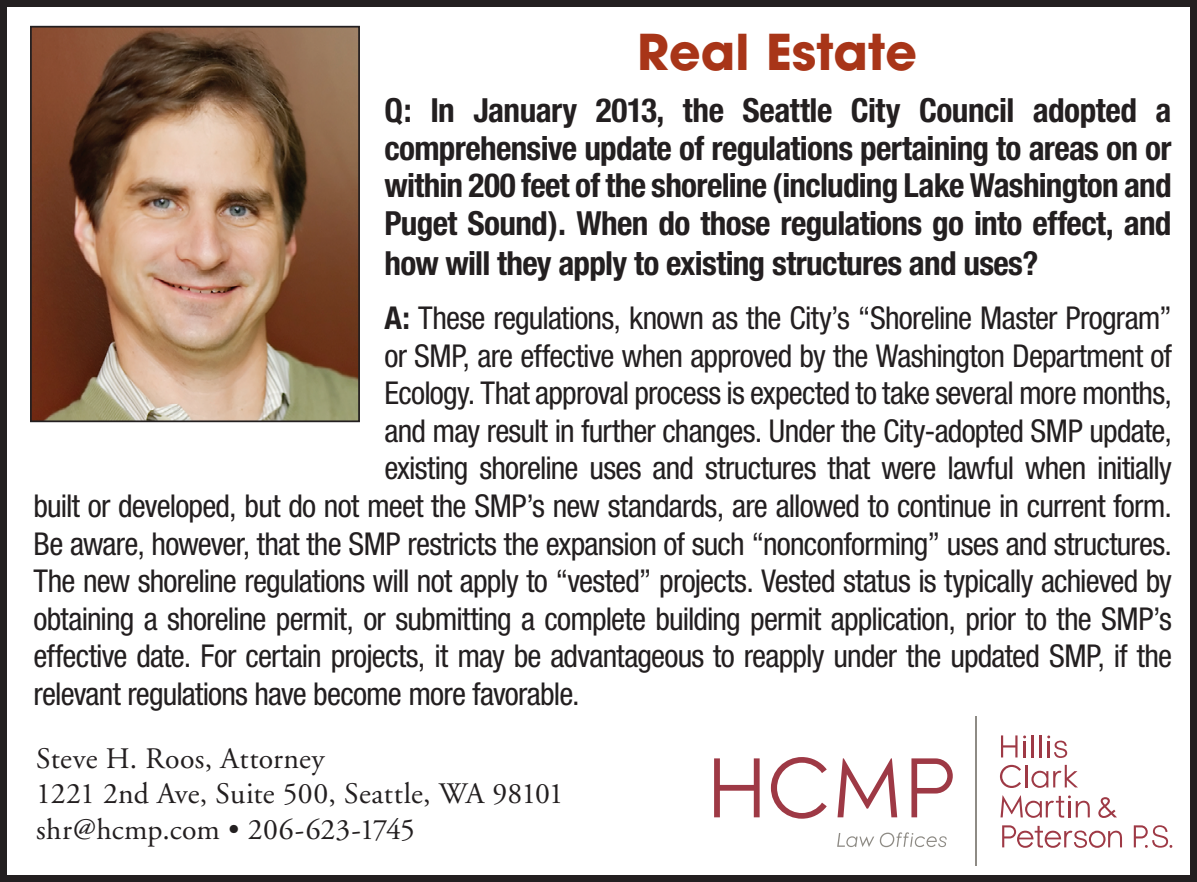
<style>
.page{position:relative;width:1197px;height:882px;background:#fff}
.page>*{position:absolute;margin:0;border:0;box-sizing:border-box;transform-origin:0 0}
.t1{font:700 49px "Avant Garde";color:#a83518}
.t2{font:700 condensed 33.25px/38.1px "Helvetica Neue";letter-spacing:-.02em;color:#231f20;text-align:justify}
.t3{font:condensed 31.5px "Helvetica Neue";letter-spacing:-.025em;color:#231f20}
.t4{font:29.75px/35.7px "Adobe Garamond";letter-spacing:.005em;color:#231f20}
.s1{font-weight:700}
</style>
<div class="page">
<div style="left:0;top:0;width:1197px;height:882px;border:7px solid #231f20"></div>
<svg style="left:837px;top:833px;width:37px;height:14px"></svg>
<hr style="left:975px;top:717px;width:2px;height:149px;background:#8e8b85">
<svg style="left:880px;top:832px;width:67px;height:15px"></svg>
<svg style="left:911px;top:758px;width:42px;height:59px"></svg>
<svg style="left:771px;top:757px;width:56px;height:62px"></svg>
<svg style="left:1000px;top:765px;width:21px;height:23px"></svg>
<svg style="left:714px;top:758px;width:46px;height:59px"></svg>
<svg style="left:838px;top:758px;width:59px;height:59px"></svg>
<svg style="left:1001px;top:735px;width:25px;height:22px"></svg>
<hr style="left:1032px;top:735px;width:2px;height:22px;background:#9e3945">
<hr style="left:1040px;top:735px;width:2px;height:22px;background:#9e3945">
<svg style="left:1047px;top:736px;width:20px;height:22px"></svg>
<hr style="left:1026px;top:765px;width:2px;height:22px;background:#9e3945">
<svg style="left:1031px;top:765px;width:47px;height:23px"></svg>
<svg style="left:1098px;top:797px;width:19px;height:21px"></svg>
<svg style="left:1002px;top:825px;width:120px;height:23px"></svg>
<svg style="left:1001px;top:795px;width:89px;height:23px"></svg>
<svg style="left:1134px;top:825px;width:38px;height:23px"></svg>
<img style="left:33px;top:29px;width:324px;height:390px">
<div style="left:30px;top:26px;width:330px;height:396px;border:2px solid #231f20"></div>
<h1 class="t1" style="left:637px;top:20px;width:281px">Real Estate</h1>
<p class="t2" style="left:384px;top:91px;width:789px">Q: In January 2013, the Seattle City Council adopted a comprehensive update of regulations pertaining to areas on or within 200 feet of the shoreline (including Lake Washington and Puget Sound). When do those regulations go into effect, and how will they apply to existing structures and uses?</p>
<p class="t3" style="left:384px;top:300px;width:789px"><span class="s1">A:</span> These regulations, known as the City’s “Shoreline Master Program”</p>
<p class="t3" style="left:384px;top:337px;width:789px">or SMP, are effective when approved by the Washington Department of</p>
<p class="t3" style="left:384px;top:375px;width:789px">Ecology. That approval process is expected to take several more months,</p>
<p class="t3" style="left:384px;top:412px;width:789px">and may result in further changes. Under the City-adopted SMP update,</p>
<p class="t3" style="left:384px;top:450px;width:789px">existing shoreline uses and structures that were lawful when initially</p>
<p class="t3" style="left:34px;top:488px;width:1140px">built or developed, but do not meet the SMP’s new standards, are allowed to continue in current form.</p>
<p class="t3" style="left:34px;top:525px;width:1140px">Be aware, however, that the SMP restricts the expansion of such “nonconforming” uses and structures.</p>
<p class="t3" style="left:34px;top:563px;width:1140px">The new shoreline regulations will not apply to “vested” projects. Vested status is typically achieved by</p>
<p class="t3" style="left:34px;top:600px;width:1140px">obtaining a shoreline permit, or submitting a complete building permit application, prior to the SMP’s</p>
<p class="t3" style="left:34px;top:638px;width:1140px">effective date. For certain projects, it may be advantageous to reapply under the updated SMP, if the</p>
<p class="t3" style="left:34px;top:676px;width:548px">relevant regulations have become more favorable.</p>
<p class="t4" style="left:36px;top:741px;width:529px">Steve H. Roos, Attorney<br>1221 2nd Ave, Suite 500, Seattle, WA 98101 shr@hcmp.com • 206-623-1745</p>
</div>
